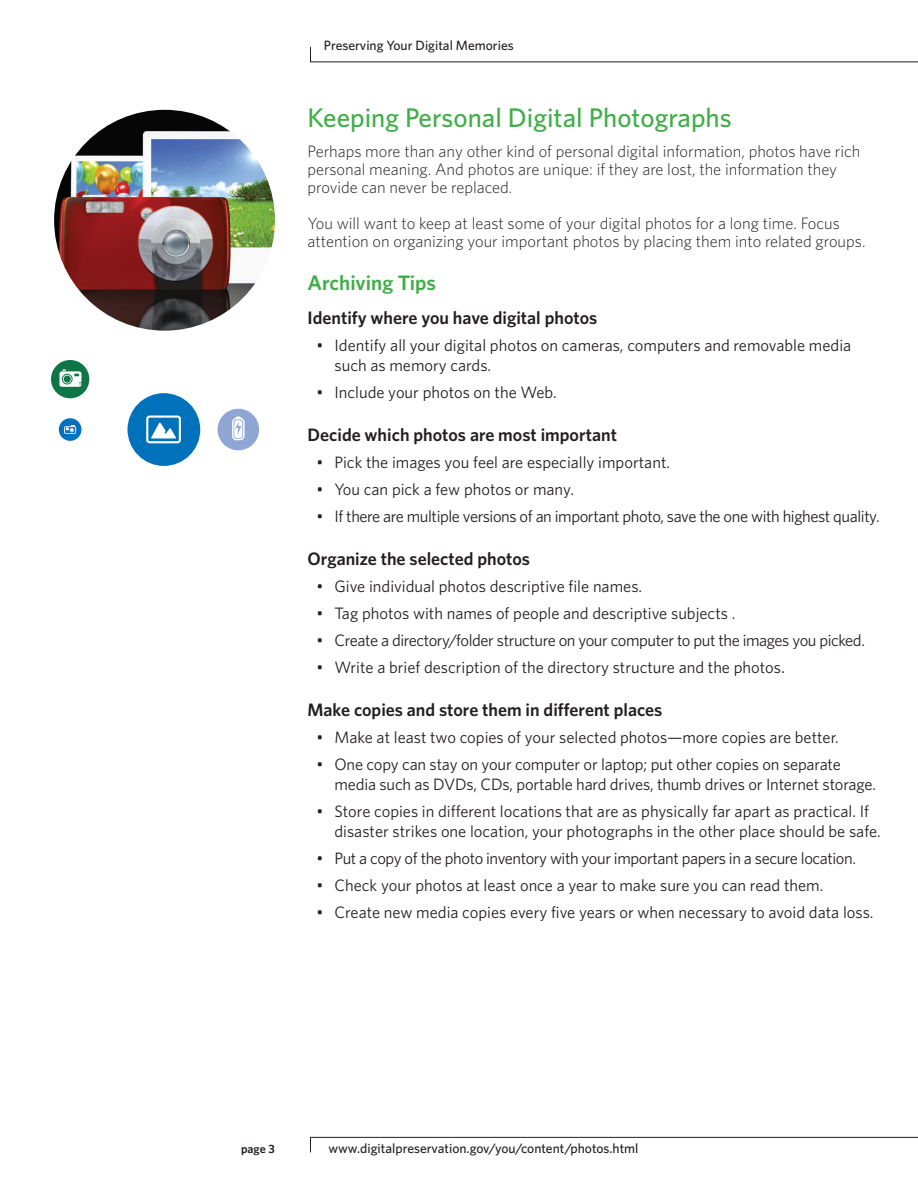
<style>
.page{position:relative;width:918px;height:1188px;background:#fff}
.page>*{position:absolute;margin:0;border:0;box-sizing:border-box;transform-origin:0 0}
.t1{font:500 27px "Whitney";color:#40ae49}
.t2{font:600 21px "Whitney";color:#40ae49}
.t3{font:600 18px "Whitney";color:#231f20}
.t4{font:16.5px/19.8px "Whitney";color:#231f20}
.t5{font:300 16.5px/18px "Whitney";color:#231f20}
.t6{font:16.5px "Whitney";letter-spacing:-.025em;color:#231f20}
.t7{font:500 13.5px "Whitney";color:#231f20}
.t8{font:600 12px "Whitney";color:#231f20}
.s1{font-size:18px}
</style>
<div class="page">
<svg style="left:310px;top:46px;width:608px;height:17px"></svg>
<svg style="left:310px;top:1137px;width:608px;height:16px"></svg>
<img style="left:54px;top:110px;width:221px;height:221px;border-radius:110px">
<div style="left:51px;top:360px;width:38px;height:38px;background:#107546;border-radius:50%"></div>
<svg style="left:60px;top:369px;width:21px;height:18px"></svg>
<div style="left:128px;top:393px;width:72px;height:73px;background:#0072bc;border-radius:50%"></div>
<svg style="left:146px;top:416px;width:35px;height:27px"></svg>
<div style="left:59px;top:418px;width:22px;height:23px;background:#0072bc;border-radius:50%"></div>
<svg style="left:64px;top:425px;width:12px;height:9px"></svg>
<div style="left:218px;top:409px;width:41px;height:41px;background:#8fa6d5;border-radius:50%"></div>
<svg style="left:232px;top:417px;width:13px;height:23px"></svg>
<p class="t7" style="left:324px;top:37px;width:191px">Preserving Your Digital Memories</p>
<p class="t1" style="left:308px;top:102px;width:426px">Keeping Personal Digital Photographs</p>
<p class="t5" style="left:308px;top:142px;width:554px">Perhaps more than any other kind of personal digital information, photos have rich personal meaning. And photos are unique: if they are lost, the information they provide can never be replaced.</p>
<p class="t5" style="left:308px;top:214px;width:560px">You will want to keep at least some of your digital photos for a long time. Focus attention on organizing your important photos by placing them into related groups.</p>
<p class="t2" style="left:308px;top:270px;width:130px">Archiving Tips</p>
<p class="t3" style="left:308px;top:307px;width:291px">Identify where you have digital photos</p>
<p class="t4" style="left:334px;top:335px;width:518px;text-indent:-18px">• Identify all your digital photos on cameras, computers and removable media such as memory cards.</p>
<p class="t4" style="left:316px;top:382px;width:242px">• Include your photos on the Web.</p>
<p class="t3" style="left:308px;top:424px;width:311px">Decide which photos are most important</p>
<p class="t4" style="left:316px;top:452px;width:355px">• Pick the images you feel are especially important.</p>
<p class="t4" style="left:316px;top:479px;width:259px">• You can pick a few photos or many.</p>
<p class="t6" style="left:316px;top:507px;width:565px">• If there are multiple versions of an important photo, save the one with highest quality.</p>
<p class="t3" style="left:308px;top:548px;width:224px">Organize the selected photos</p>
<p class="t4" style="left:316px;top:576px;width:327px">• Give individual photos descriptive file names.</p>
<p class="t4" style="left:316px;top:603px;width:420px">• Tag photos with names of people and descriptive subjects .</p>
<p class="t6" style="left:316px;top:631px;width:550px">• Create a directory/folder structure on your computer to put the images you picked.</p>
<p class="t4" style="left:316px;top:657px;width:470px">• Write a brief description of the directory structure and the photos<span class="s1">.</span></p>
<p class="t3" style="left:308px;top:699px;width:356px">Make copies and store them in different places</p>
<p class="t4" style="left:316px;top:727px;width:524px">• Make at least two copies of your selected photos—more copies are better.</p>
<p class="t4" style="left:334px;top:754px;width:543px;text-indent:-18px">• One copy can stay on your computer or laptop; put other copies on separate media such as DVDs, CDs, portable hard drives, thumb drives or Internet storage.</p>
<p class="t4" style="left:334px;top:801px;width:548px;text-indent:-18px">• Store copies in different locations that are as physically far apart as practical. If disaster strikes one location, your photographs in the other place should be safe.</p>
<p class="t6" style="left:316px;top:849px;width:541px">• Put a copy of the photo inventory with your important papers in a secure location.</p>
<p class="t4" style="left:316px;top:875px;width:508px">• Check your photos at least once a year to make sure you can read them.</p>
<p class="t4" style="left:316px;top:902px;width:559px">• Create new media copies every five years or when necessary to avoid data loss.</p>
<p class="t8" style="left:241px;top:1142px;width:35px">page 3</p>
<p class="t7" style="left:328px;top:1141px;width:312px">www.digitalpreservation.gov/you/content/photos.html</p>
</div>
